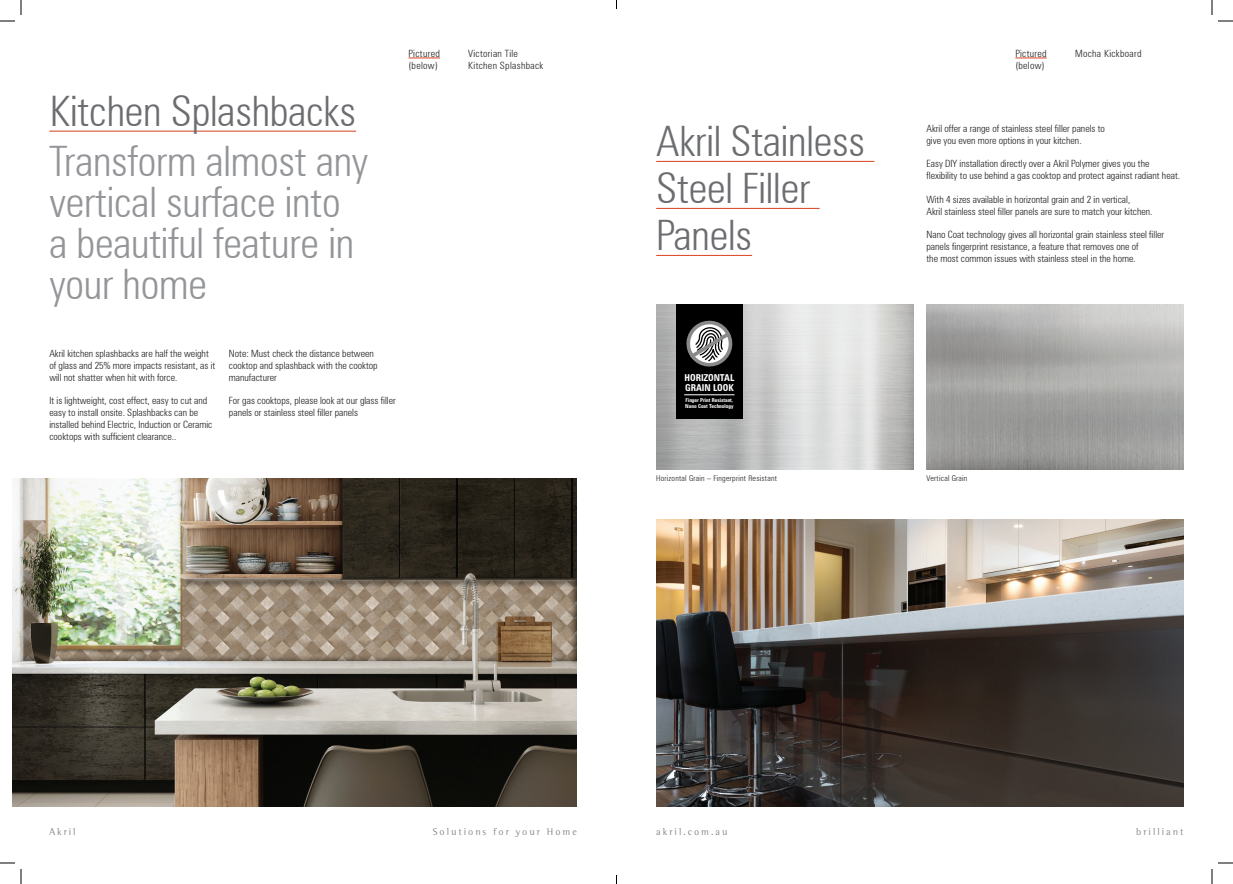
<style>
.page{position:relative;width:1233px;height:884px;background:#fff}
.page>*{position:absolute;margin:0;border:0;box-sizing:border-box;transform-origin:0 0}
.Header_titles{font:300 condensed 42px/41px "Zurich BT";letter-spacing:-.005em;color:#939598}
.Header_titles-2{font:300 condensed 42px/47px "Zurich BT";letter-spacing:-.005em;color:#6c6d70}
.body_copy{font:300 condensed 10px/12px "Zurich BT";color:#231f20}
.small_margin_copy{font:300 condensed 10px/12px "Zurich BT";letter-spacing:.03em;color:#231f20}
.bottom_website{font:10px "Rotis Semi Serif Std";letter-spacing:.2em;color:#89898b}
.t1{font:700 condensed 9.5px/10.3px "Zurich BT";color:#fff}
.colour_titles{font:300 condensed 8px "Zurich BT";letter-spacing:.03em;color:#231f20}
.t2{font:700 condensed 5.3px/6.4px "Zurich BT";color:#fff}
</style>
<div class="page">
<hr style="left:408px;top:58px;width:32px;height:1px;background:#d7411d">
<hr style="left:49px;top:131px;width:307px;height:1px;background:#d7411d">
<img style="left:12px;top:478px;width:565px;height:328px">
<img style="left:656px;top:304px;width:257px;height:165px">
<div style="left:676px;top:304px;width:66px;height:115px;background:#000"></div>
<hr style="left:684px;top:394px;width:50px;height:1px;background:#fff">
<svg style="left:686px;top:321px;width:47px;height:45px"></svg>
<img style="left:926px;top:304px;width:257px;height:165px">
<hr style="left:656px;top:161px;width:218px;height:1px;background:#d7411d">
<hr style="left:656px;top:208px;width:163px;height:1px;background:#d7411d">
<hr style="left:656px;top:255px;width:96px;height:1px;background:#d7411d">
<img style="left:656px;top:520px;width:527px;height:286px">
<hr style="left:1015px;top:58px;width:31px;height:1px;background:#d7411d">
<svg style="left:1218px;top:20px;width:15px;height:2px"></svg>
<svg style="left:1218px;top:862px;width:15px;height:2px"></svg>
<svg style="left:0;top:0;width:22px;height:22px"></svg>
<svg style="left:0;top:862px;width:22px;height:22px"></svg>
<svg style="left:1211px;top:0;width:1px;height:15px"></svg>
<svg style="left:1211px;top:869px;width:1px;height:15px"></svg>
<p class="Header_titles-2" style="left:49px;top:87px;width:308px">Kitchen Splashbacks</p>
<p class="Header_titles" style="left:49px;top:140px;width:320px">Transform almost any vertical surface into a beautiful feature in your home</p>
<p class="small_margin_copy" style="left:408px;top:47px;width:33px">Pictured (below)</p>
<p class="body_copy" style="left:49px;top:347px;width:167px">Akril kitchen splashbacks are half the weight of glass and 25% more impacts resistant, as it will not shatter when hit with force.</p>
<p class="body_copy" style="left:49px;top:394px;width:165px">It is lightweight, cost effect, easy to cut and easy to install onsite. Splashbacks can be installed behind Electric, Induction or Ceramic cooktops with sufficient clearance..</p>
<p class="body_copy" style="left:229px;top:347px;width:150px">Note: Must check the distance between cooktop and splashback with the cooktop manufacturer</p>
<p class="body_copy" style="left:229px;top:394px;width:168px">For gas cooktops, please look at our glass filler panels or stainless steel filler panels</p>
<p class="small_margin_copy" style="left:468px;top:47px;width:77px">Victorian Tile<br>Kitchen Splashback</p>
<p class="Header_titles-2" style="left:656px;top:118px;width:210px">Akril Stainless<br>Steel Filler<br>Panels</p>
<p class="t1" style="left:684px;top:372px;width:51px">HORIZONTAL<br>GRAIN LOOK</p>
<p class="t2" style="left:685px;top:397px;width:50px">Finger Print Resistant,<br>Nano Coat Technology</p>
<p class="small_margin_copy" style="left:1015px;top:47px;width:33px">Pictured</p>
<p class="small_margin_copy" style="left:1075px;top:47px;width:68px">Mocha Kickboard</p>
<p class="small_margin_copy" style="left:1015px;top:59px;width:31px">(below)</p>
<p class="body_copy" style="left:926px;top:122px;width:180px">Akril offer a range of stainless steel filler panels to give you even more options in your kitchen.</p>
<p class="body_copy" style="left:926px;top:158px;width:255px">Easy DIY installation directly over a Akril Polymer gives you the flexibility to use behind a gas cooktop and protect against radiant heat.</p>
<p class="body_copy" style="left:926px;top:193px;width:227px">With 4 sizes available in horizontal grain and 2 in vertical,<br>Akril stainless steel filler panels are sure to match your kitchen.</p>
<p class="body_copy" style="left:926px;top:228px;width:239px">Nano Coat technology gives all horizontal grain stainless steel filler panels fingerprint resistance, a feature that removes one of<br>the most common issues with stainless steel in the home.</p>
<p class="colour_titles" style="left:656px;top:474px;width:122px">Horizontal Grain – Fingerprint Resistant</p>
<p class="colour_titles" style="left:926px;top:474px;width:42px">Vertical Grain</p>
<p class="bottom_website" style="left:49px;top:825px;width:28px">Akril</p>
<p class="bottom_website" style="left:1136px;top:825px;width:49px">brilliant</p>
<p class="bottom_website" style="left:433px;top:825px;width:146px">Solutions for your Home</p>
<p class="bottom_website" style="left:656px;top:825px;width:73px">akril.com.au</p>
</div>
